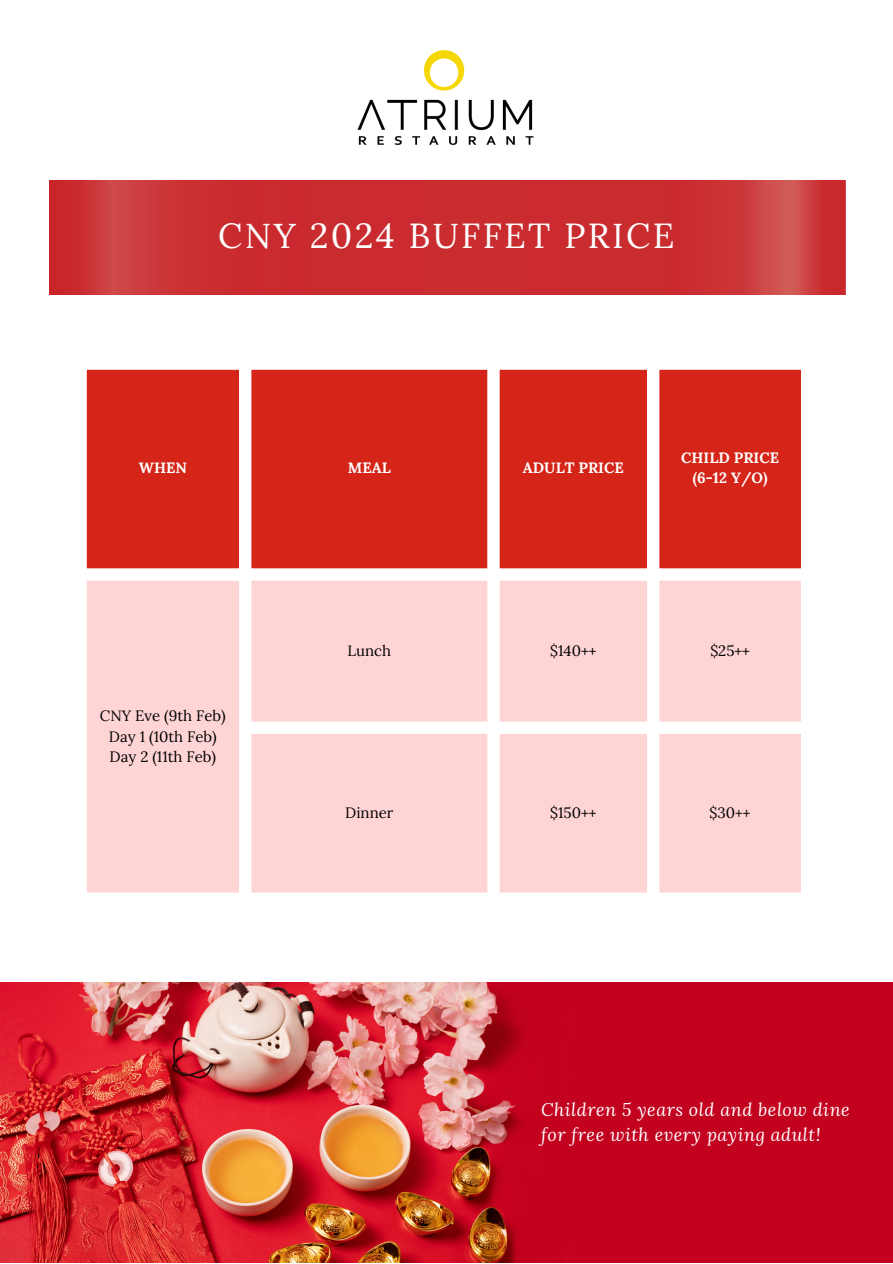
<style>
.page{position:relative;width:893px;height:1264px;background:#fff}
.page>*{position:absolute;margin:0;border:0;box-sizing:border-box;transform-origin:0 0}
.t1{font:34.65px "Lora";letter-spacing:.07em;color:#fff}
.t2{font:italic 18px/24.8px "Lora";letter-spacing:.03em;color:#fff}
.t3{font:15px "Lora";color:#000}
.t4{font:700 15px "Lora";color:#fff}
</style>
<div class="page">
<img style="left:357px;top:50px;width:177px;height:96px">
<div style="left:87px;top:370px;width:713px;height:198px;background:#d42518"></div>
<svg style="left:87px;top:580px;width:713px;height:312px;background:#ffd7d8"></svg>
<img style="left:50px;top:180px;width:794px;height:115px">
<img style="left:0;top:982px;width:892px;height:280px">
<p class="t1" style="left:218px;top:213px;width:457px">CNY 2024 BUFFET PRICE</p>
<p class="t4" style="left:139px;top:458px;width:50px">WHEN</p>
<p class="t4" style="left:348px;top:458px;width:44px">MEAL</p>
<p class="t4" style="left:523px;top:458px;width:102px">ADULT PRICE</p>
<p class="t4" style="left:681px;top:448px;width:99px">CHILD PRICE</p>
<p class="t4" style="left:692px;top:468px;width:76px">(6-12 Y/O)</p>
<p class="t3" style="left:100px;top:706px;width:127px">CNY Eve (9th Feb)</p>
<p class="t3" style="left:109px;top:726px;width:109px">Day 1 (10th Feb)</p>
<p class="t3" style="left:110px;top:746px;width:108px">Day 2 (11th Feb)</p>
<p class="t3" style="left:347px;top:641px;width:45px">Lunch</p>
<p class="t3" style="left:550px;top:641px;width:48px">$140++</p>
<p class="t3" style="left:710px;top:641px;width:41px">$25++</p>
<p class="t3" style="left:345px;top:803px;width:50px">Dinner</p>
<p class="t3" style="left:550px;top:803px;width:48px">$150++</p>
<p class="t3" style="left:709px;top:803px;width:43px">$30++</p>
<p class="t2" style="left:541px;top:1096px;width:310px">Children 5 years old and below dine for free with every paying adult!</p>
</div>
